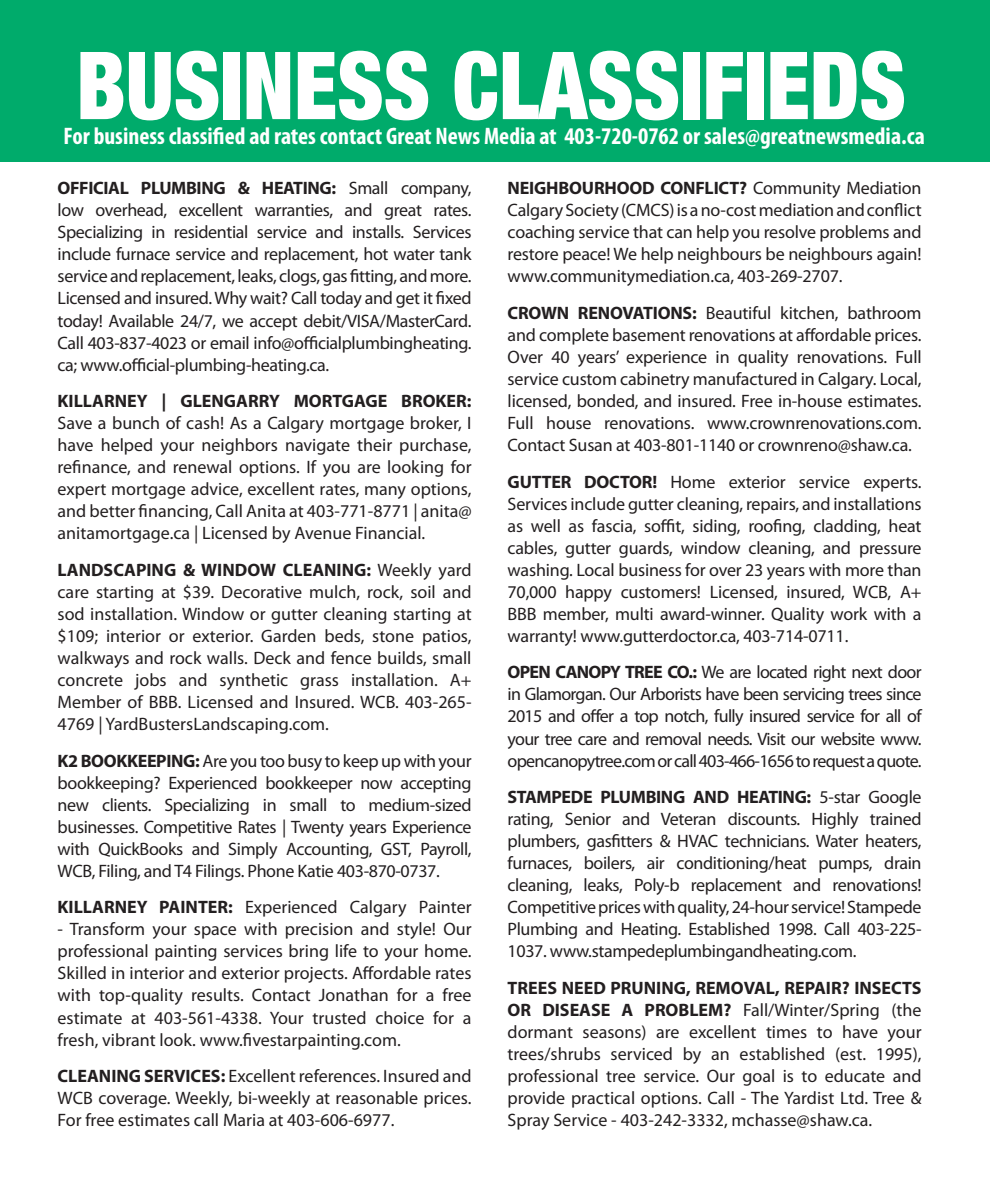
<style>
.page{position:relative;width:990px;height:1188px;background:#fff}
.page>*{position:absolute;margin:0;border:0;box-sizing:border-box;transform-origin:0 0}
.t1{font:900 condensed 94px "Helvetica Neue LT Std";color:#fff;scale:.92 1}
.t2{font:700 condensed 24px "Myriad Pro";color:#fff}
.Body_text{font:18px/22px "Myriad Pro";letter-spacing:-.01em;color:#231f20;text-align:justify}
.s1{font-weight:700}
</style>
<div class="page">
<div style="left:0;top:0;width:990px;height:162px;background:#00ab6b"></div>
<p class="t1" style="left:76px;top:28px;width:903px">BUSINESS CLASSIFIEDS</p>
<p class="t2" style="left:64px;top:121px;width:863px">For business classified ad rates contact Great News Media at 403-720-0762 or sales@greatnewsmedia.ca</p>
<p class="Body_text" style="left:58px;top:177px;width:416px"><span class="s1">OFFICIAL PLUMBING &amp; HEATING:</span> Small company, low overhead, excellent warranties, and great rates.<br>Specializing in residential service and installs. Services include furnace service and replacement, hot water tank service and replacement, leaks, clogs, gas fitting, and more.<br>Licensed and insured. Why wait? Call today and get it fixed today! Available 24/7, we accept debit/VISA/MasterCard.<br>Call 403-837-4023 or email info@officialplumbingheating. ca; www.official-plumbing-heating.ca.</p>
<p class="Body_text" style="left:58px;top:390px;width:416px"><span class="s1">KILLARNEY | GLENGARRY MORTGAGE BROKER:<br></span>Save a bunch of cash! As a Calgary mortgage broker, I have helped your neighbors navigate their purchase, refinance, and renewal options. If you are looking for expert mortgage advice, excellent rates, many options, and better financing, Call Anita at 403-771-8771 | anita@ anitamortgage.ca | Licensed by Avenue Financial.</p>
<p class="Body_text" style="left:58px;top:558px;width:416px"><span class="s1">LANDSCAPING &amp; WINDOW CLEANING:</span> Weekly yard care starting at $39. Decorative mulch, rock, soil and sod installation. Window or gutter cleaning starting at $109; interior or exterior. Garden beds, stone patios, walkways and rock walls. Deck and fence builds, small concrete jobs and synthetic grass installation. A+ Member of BBB. Licensed and Insured. WCB. 403-265- 4769 | YardBustersLandscaping.com.</p>
<p class="Body_text" style="left:58px;top:749px;width:416px"><span class="s1">K2 BOOKKEEPING:</span> Are you too busy to keep up with your bookkeeping? Experienced bookkeeper now accepting new clients. Specializing in small to medium-sized businesses. Competitive Rates | Twenty years Experience with QuickBooks and Simply Accounting, GST, Payroll, WCB, Filing, and T4 Filings. Phone Katie 403-870-0737.</p>
<p class="Body_text" style="left:58px;top:896px;width:415px"><span class="s1">KILLARNEY PAINTER:</span> Experienced Calgary Painter</p>
<p class="Body_text" style="left:58px;top:918px;width:416px">- Transform your space with precision and style! Our professional painting services bring life to your home.<br>Skilled in interior and exterior projects. Affordable rates with top-quality results. Contact Jonathan for a free estimate at 403-561-4338. Your trusted choice for a fresh, vibrant look. www.fivestarpainting.com.</p>
<p class="Body_text" style="left:58px;top:1065px;width:416px"><span class="s1">CLEANING SERVICES:</span> Excellent references. Insured and WCB coverage. Weekly, bi-weekly at reasonable prices.<br>For free estimates call Maria at 403-606-6977.</p>
<p class="Body_text" style="left:508px;top:177px;width:416px"><span class="s1">NEIGHBOURHOOD CONFLICT?</span> Community Mediation Calgary Society (CMCS) is a no-cost mediation and conflict coaching service that can help you resolve problems and restore peace! We help neighbours be neighbours again! www.communitymediation.ca, 403-269-2707.</p>
<p class="Body_text" style="left:508px;top:302px;width:416px"><span class="s1">CROWN RENOVATIONS:</span> Beautiful kitchen, bathroom and complete basement renovations at affordable prices.<br>Over 40 years’ experience in quality renovations. Full service custom cabinetry manufactured in Calgary. Local, licensed, bonded, and insured. Free in-house estimates.<br>Full house renovations. www.crownrenovations.com.<br>Contact Susan at 403-801-1140 or crownreno@shaw.ca.</p>
<p class="Body_text" style="left:508px;top:470px;width:416px"><span class="s1">GUTTER DOCTOR!</span> Home exterior service experts.<br>Services include gutter cleaning, repairs, and installations as well as fascia, soffit, siding, roofing, cladding, heat cables, gutter guards, window cleaning, and pressure washing. Local business for over 23 years with more than 70,000 happy customers! Licensed, insured, WCB, A+ BBB member, multi award-winner. Quality work with a warranty! www.gutterdoctor.ca, 403-714-0711.</p>
<p class="Body_text" style="left:508px;top:661px;width:416px"><span class="s1">OPEN CANOPY TREE CO.:</span> We are located right next door in Glamorgan. Our Arborists have been servicing trees since 2015 and offer a top notch, fully insured service for all of your tree care and removal needs. Visit our website www. opencanopytree.com or call 403-466-1656 to request a quote.</p>
<p class="Body_text" style="left:508px;top:786px;width:416px"><span class="s1">STAMPEDE PLUMBING AND HEATING:</span> 5-star Google rating, Senior and Veteran discounts. Highly trained plumbers, gasfitters &amp; HVAC technicians. Water heaters, furnaces, boilers, air conditioning/heat pumps, drain cleaning, leaks, Poly-b replacement and renovations!<br>Competitive prices with quality, 24-hour service! Stampede Plumbing and Heating. Established 1998. Call 403-225- 1037. www.stampedeplumbingandheating.com.</p>
<p class="Body_text" style="left:508px;top:977px;width:416px"><span class="s1">TREES NEED PRUNING, REMOVAL, REPAIR? INSECTS OR DISEASE A PROBLEM?</span> Fall/Winter/Spring (the dormant seasons) are excellent times to have your trees/shrubs serviced by an established (est. 1995), professional tree service. Our goal is to educate and provide practical options. Call - The Yardist Ltd. Tree &amp; Spray Service - 403-242-3332, mchasse@shaw.ca.</p>
</div>
